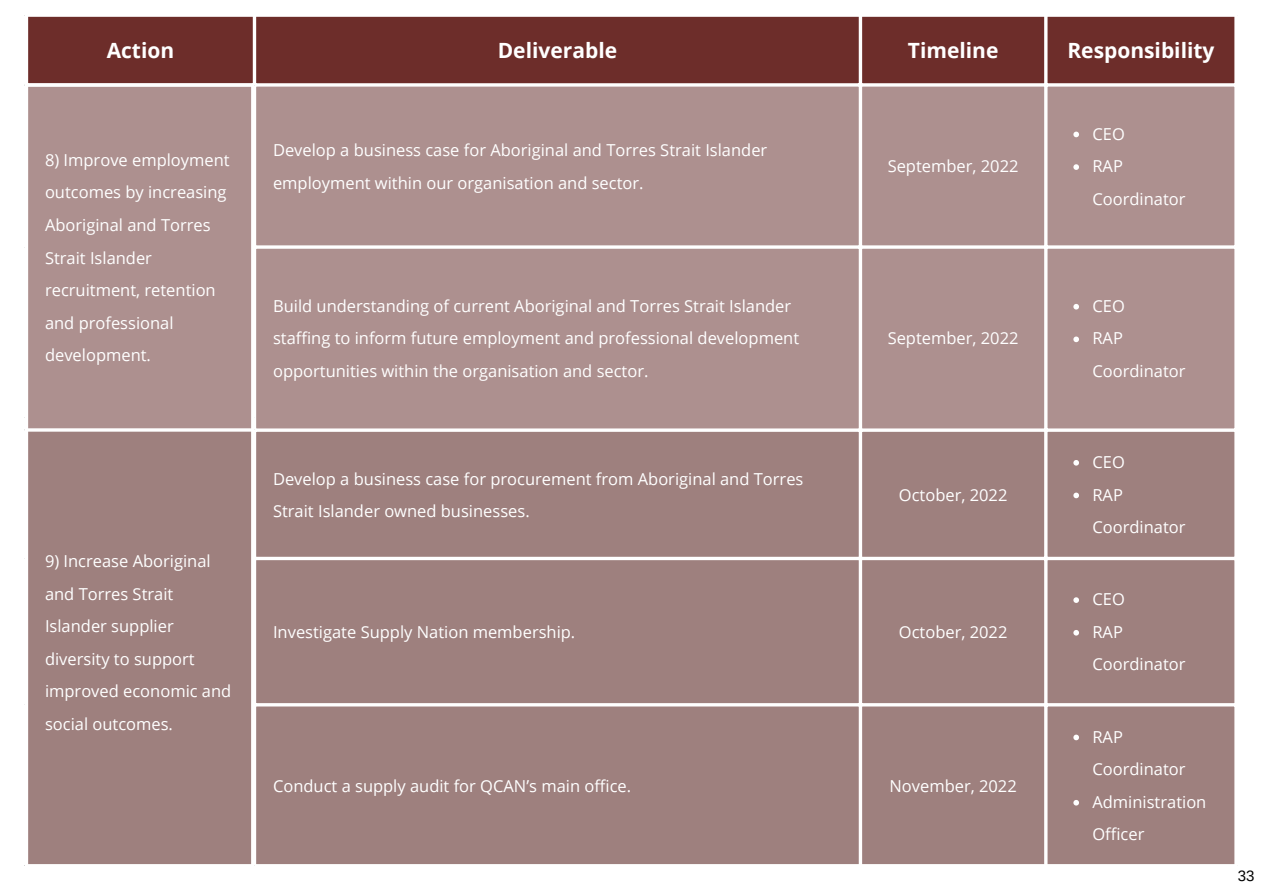
<style>
.page{position:relative;width:1263px;height:894px;background:#fff}
.page>*{position:absolute;margin:0;border:0;box-sizing:border-box;transform-origin:0 0}
.t1{font:700 21px "Open Sans";color:#fff}
.t2{font:16.5px/32.5px "Open Sans";color:#fff}
.t3{font:15px "Open Sans";color:#fff}
.t4{font:15px "Arimo";color:#000}
</style>
<div class="page">
<div style="left:28px;top:17px;width:1206px;height:66px;background:#6d2d2a"></div>
<div style="left:256px;top:87px;width:978px;height:341px;background:#ad908f"></div>
<div style="left:256px;top:431px;width:978px;height:432px;background:#9e807e"></div>
<svg style="left:1073px;top:132px;width:6px;height:5px"></svg>
<svg style="left:1073px;top:164px;width:6px;height:6px"></svg>
<svg style="left:1073px;top:304px;width:6px;height:5px"></svg>
<svg style="left:1073px;top:336px;width:6px;height:6px"></svg>
<svg style="left:1073px;top:460px;width:6px;height:5px"></svg>
<svg style="left:1073px;top:492px;width:6px;height:6px"></svg>
<svg style="left:1073px;top:597px;width:6px;height:5px"></svg>
<svg style="left:1073px;top:629px;width:6px;height:6px"></svg>
<svg style="left:1073px;top:734px;width:6px;height:6px"></svg>
<svg style="left:1073px;top:799px;width:6px;height:6px"></svg>
<hr style="left:253px;top:17px;width:3px;height:846px;background:#fff">
<hr style="left:859px;top:17px;width:3px;height:846px;background:#fff">
<hr style="left:1044px;top:17px;width:3px;height:846px;background:#fff">
<svg style="left:1234px;top:17px;width:1px;height:846px"></svg>
<svg style="left:28px;top:16px;width:1207px;height:1px"></svg>
<svg style="left:254px;top:83px;width:981px;height:4px"></svg>
<svg style="left:256px;top:245px;width:979px;height:4px"></svg>
<hr style="left:25px;top:428px;width:1213px;height:3px;background:#fff">
<svg style="left:256px;top:556px;width:979px;height:4px"></svg>
<hr style="left:25px;top:703px;width:1213px;height:3px;background:#fff">
<svg style="left:254px;top:863px;width:981px;height:3px"></svg>
<div style="left:26px;top:417px;width:227px;height:448px;background:#9e807e"></div>
<hr style="left:25px;top:419px;width:3px;height:444px;background:#fff">
<hr style="left:251px;top:419px;width:3px;height:444px;background:#fff">
<svg style="left:26px;top:863px;width:227px;height:2px"></svg>
<div style="left:26px;top:85px;width:227px;height:345px;background:#ad908f"></div>
<hr style="left:25px;top:87px;width:3px;height:341px;background:#fff">
<hr style="left:251px;top:87px;width:3px;height:341px;background:#fff">
<svg style="left:26px;top:83px;width:227px;height:4px"></svg>
<hr style="left:25px;top:428px;width:229px;height:3px;background:#fff">
<p class="t1" style="left:107px;top:36px;width:69px">Action</p>
<p class="t1" style="left:498px;top:36px;width:121px">Deliverable</p>
<p class="t1" style="left:908px;top:36px;width:92px">Timeline</p>
<p class="t1" style="left:1067px;top:36px;width:149px">Responsibility</p>
<p class="t2" style="left:45px;top:143px;width:186px">8) Improve employment outcomes by increasing<br>Aboriginal and Torres<br>Strait Islander recruitment, retention and professional development.</p>
<p class="t3" style="left:56px;top:156px;width:14px">1.</p>
<p class="t2" style="left:273px;top:134px;width:496px">Develop a business case for Aboriginal and Torres Strait Islander employment within our organisation and sector.</p>
<p class="t2" style="left:273px;top:289px;width:528px">Build understanding of current Aboriginal and Torres Strait Islander staffing to inform future employment and professional development opportunities within the organisation and sector.</p>
<p class="t2" style="left:888px;top:149px;width:132px">September, 2022</p>
<p class="t2" style="left:888px;top:321px;width:132px">September, 2022</p>
<p class="t2" style="left:1092px;top:117px;width:95px">CEO<br>RAP<br>Coordinator</p>
<p class="t2" style="left:1092px;top:289px;width:95px">CEO<br>RAP<br>Coordinator</p>
<p class="t2" style="left:45px;top:544px;width:188px">9) Increase Aboriginal and Torres Strait<br>Islander supplier diversity to support improved economic and social outcomes.</p>
<p class="t2" style="left:273px;top:462px;width:532px">Develop a business case for procurement from Aboriginal and Torres<br>Strait Islander owned businesses.</p>
<p class="t2" style="left:899px;top:477px;width:110px">October, 2022</p>
<p class="t2" style="left:273px;top:615px;width:304px">Investigate Supply Nation membership.</p>
<p class="t2" style="left:899px;top:615px;width:110px">October, 2022</p>
<p class="t2" style="left:273px;top:769px;width:360px">Conduct a supply audit for QCAN’s main office.</p>
<p class="t2" style="left:889px;top:769px;width:129px">November, 2022</p>
<p class="t2" style="left:1092px;top:445px;width:95px">CEO<br>RAP<br>Coordinator</p>
<p class="t2" style="left:1092px;top:582px;width:95px">CEO<br>RAP<br>Coordinator</p>
<p class="t2" style="left:1092px;top:719px;width:115px">RAP<br>Coordinator<br>Administration<br>Officer</p>
<p class="t4" style="left:1238px;top:866px;width:18px">33</p>
</div>
